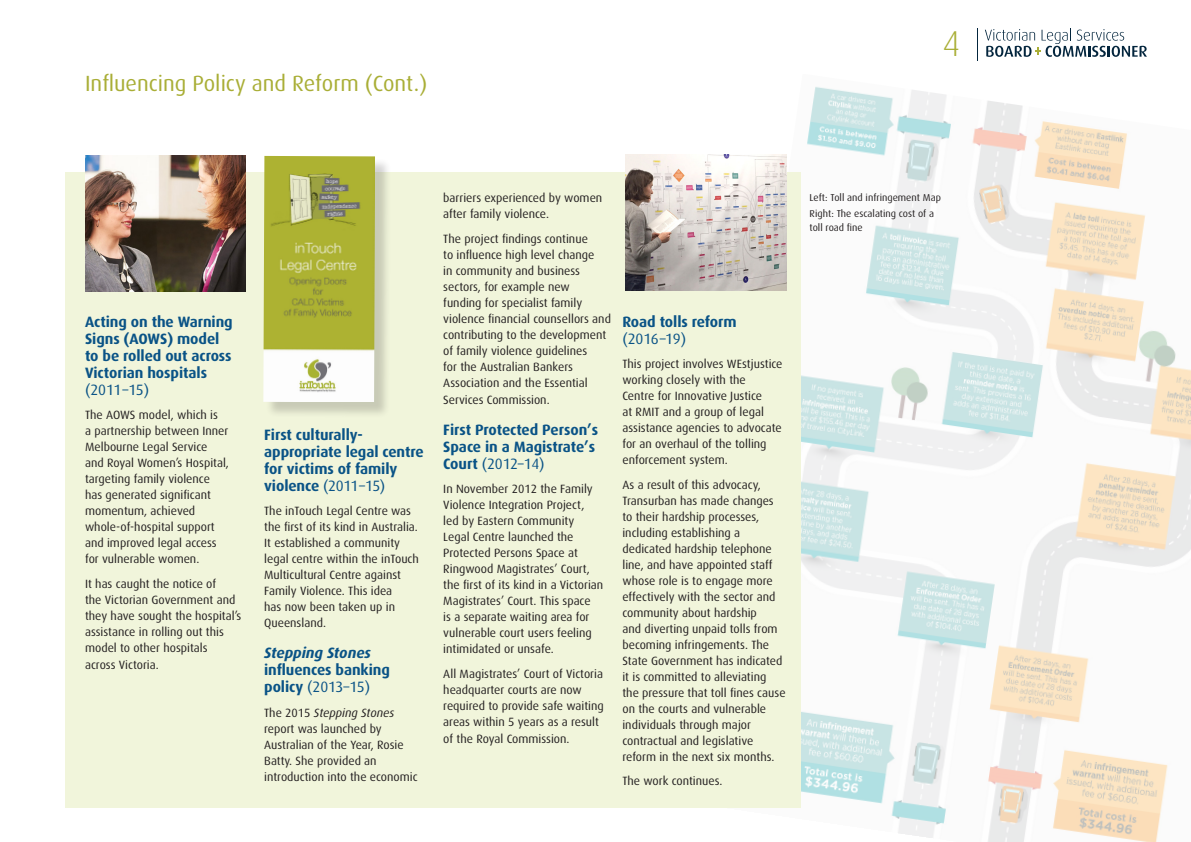
<style>
.page{position:relative;width:1191px;height:842px;background:#fff}
.page>*{position:absolute;margin:0;border:0;box-sizing:border-box;transform-origin:0 0}
.t1{font:300 36px "Dax";color:#a9ae36}
.Page_Heading{font:22px "Dax";color:#a9ae36}
.Heading_1{font:700 15px/17px "Dax";letter-spacing:-.005em;color:#0a5386}
.Body_Copy{font:12px/16px "Dax";color:#231f20}
.Captions{font:10px/14px "Dax";color:#231f20}
.s1{font-weight:400}
.s2{font-style:italic}
</style>
<div class="page">
<svg style="left:985px;top:28px;width:162px;height:29px"></svg>
<hr style="left:976px;top:28px;width:1px;height:33px;background:#03253d">
<img style="left:786px;top:87px;width:405px;height:755px">
<div style="left:65px;top:173px;width:735px;height:635px;background:#f1f5db"></div>
<img style="left:626px;top:154px;width:160px;height:136px">
<img style="left:85px;top:156px;width:161px;height:136px">
<div style="left:265px;top:158px;width:126px;height:260px;background:#231f20;opacity:.2"></div>
<img style="left:263px;top:156px;width:112px;height:246px">
<p class="Page_Heading" style="left:85px;top:71px;width:344px">Influencing Policy and Reform (Cont.)</p>
<p class="t1" style="left:942px;top:24px;width:20px">4</p>
<p class="Heading_1" style="left:85px;top:313px;width:149px">Acting on the Warning<br>Signs (AOWS) model to be rolled out across<br>Victorian hospitals <span class="s1">(2011–15)</span></p>
<p class="Body_Copy" style="left:85px;top:407px;width:146px">The AOWS model, which is<br>a partnership between Inner<br>Melbourne Legal Service and Royal Women’s Hospital, targeting family violence has generated significant momentum, achieved whole-of-hospital support and improved legal access for vulnerable women.</p>
<p class="Body_Copy" style="left:85px;top:576px;width:158px">It has caught the notice of<br>the Victorian Government and they have sought the hospital’s assistance in rolling out this model to other hospitals<br>across Victoria.</p>
<p class="Heading_1" style="left:264px;top:426px;width:161px">First culturally&shy;appropriate legal centre for victims of family violence <span class="s1">(2011–15)</span></p>
<p class="Body_Copy" style="left:264px;top:503px;width:156px">The inTouch Legal Centre was the first of its kind in Australia.<br>It established a community legal centre within the inTouch<br>Multicultural Centre against<br>Family Violence. This idea<br>has now been taken up in<br>Queensland.</p>
<p class="Heading_1" style="left:264px;top:645px;width:127px"><span class="s2">Stepping Stones </span>influences banking policy <span class="s1">(2013–15)</span></p>
<p class="Body_Copy" style="left:264px;top:705px;width:155px">The 2015 <span class="s2">Stepping Stones </span>report was launched by<br>Australian of the Year, Rosie<br>Batty. She provided an introduction into the economic</p>
<p class="Body_Copy" style="left:443px;top:190px;width:160px">barriers experienced by women after family violence.</p>
<p class="Body_Copy" style="left:443px;top:230px;width:169px">The project findings continue<br>to influence high level change<br>in community and business sectors, for example new funding for specialist family violence financial counsellors and contributing to the development of family violence guidelines<br>for the Australian Bankers<br>Association and the Essential<br>Services Commission.</p>
<p class="Heading_1" style="left:443px;top:421px;width:156px">First Protected Person’s<br>Space in a Magistrate’s<br>Court <span class="s1">(2012–14)</span></p>
<p class="Body_Copy" style="left:443px;top:481px;width:161px">In November 2012 the Family<br>Violence Integration Project,<br>led by Eastern Community<br>Legal Centre launched the<br>Protected Persons Space at<br>Ringwood Magistrates’ Court, the first of its kind in a Victorian<br>Magistrates’ Court. This space<br>is a separate waiting area for vulnerable court users feeling intimidated or unsafe.</p>
<p class="Body_Copy" style="left:443px;top:666px;width:162px">All Magistrates’ Court of Victoria headquarter courts are now required to provide safe waiting areas within 5 years as a result of the Royal Commission.</p>
<p class="Heading_1" style="left:622px;top:313px;width:116px">Road tolls reform <span class="s1">(2016–19)</span></p>
<p class="Body_Copy" style="left:622px;top:356px;width:162px">This project involves WEstjustice working closely with the<br>Centre for Innovative Justice<br>at RMIT and a group of legal assistance agencies to advocate for an overhaul of the tolling enforcement system.</p>
<p class="Body_Copy" style="left:622px;top:477px;width:165px">As a result of this advocacy,<br>Transurban has made changes to their hardship processes, including establishing a dedicated hardship telephone line, and have appointed staff whose role is to engage more effectively with the sector and community about hardship<br>and diverting unpaid tolls from becoming infringements. The<br>State Government has indicated it is committed to alleviating the pressure that toll fines cause on the courts and vulnerable individuals through major contractual and legislative reform in the next six months.</p>
<p class="Body_Copy" style="left:622px;top:773px;width:102px">The work continues.</p>
<p class="Captions" style="left:809px;top:190px;width:133px">Left: Toll and infringement Map</p>
<p class="Captions" style="left:809px;top:207px;width:126px">Right: The escalating cost of a toll road fine</p>
</div>
